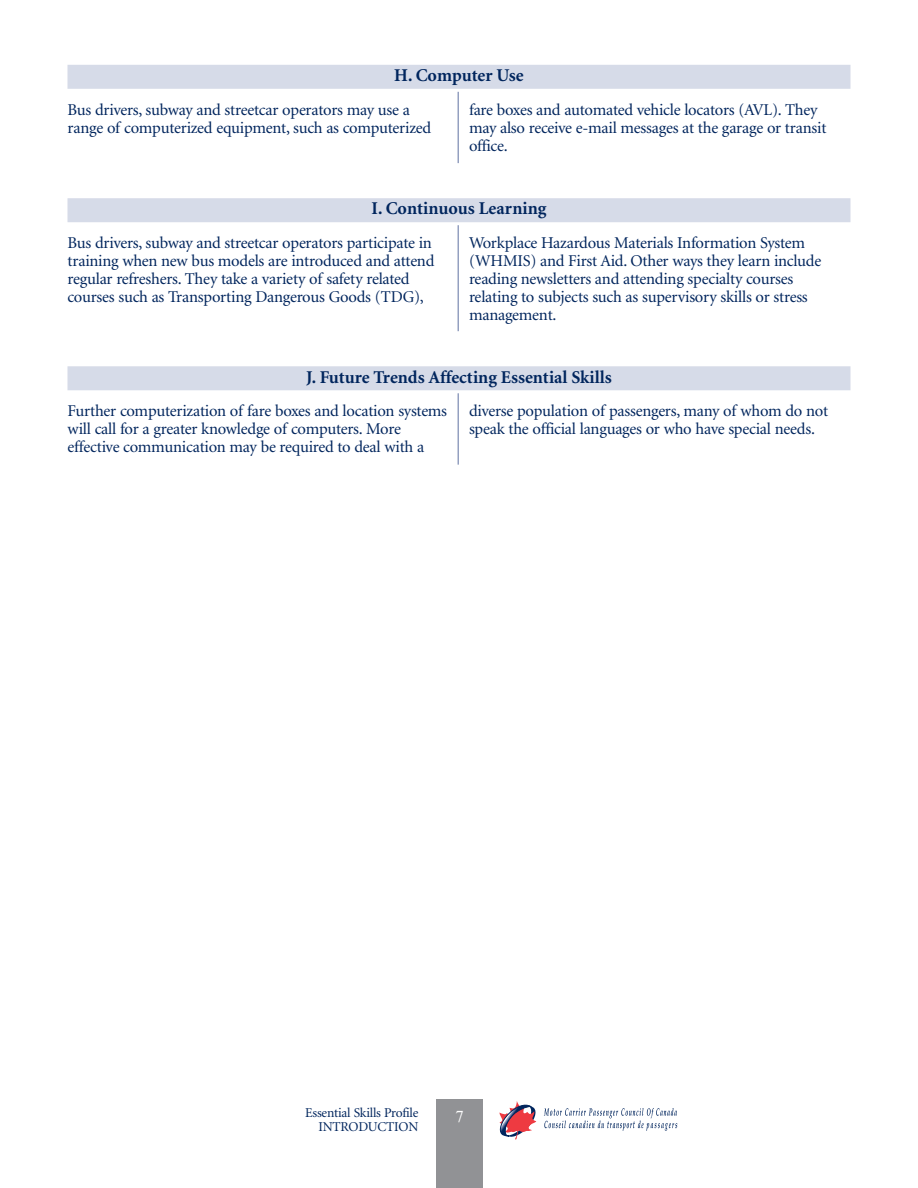
<style>
.page{position:relative;width:918px;height:1188px;background:#fff}
.page>*{position:absolute;margin:0;border:0;box-sizing:border-box;transform-origin:0 0}
.TABLE_SUB_HEAD{font:700 18px "Minion";color:#00255d}
.COPY{font:16.5px/18px "Minion";letter-spacing:-.015em;color:#00255d}
.t1{font:16.5px "Times New Roman";color:#fff}
.t2{font:13.5px/13.5px "Minion";letter-spacing:-.015em;color:#00255d;text-align:right}
</style>
<div class="page">
<div style="left:436px;top:1099px;width:47px;height:89px;background:#919295"></div>
<svg style="left:544px;top:1108px;width:133px;height:23px"></svg>
<svg style="left:499px;top:1101px;width:38px;height:39px"></svg>
<div style="left:68px;top:65px;width:782px;height:24px;background:#d6dbe8"></div>
<div style="left:68px;top:198px;width:782px;height:24px;background:#d6dbe8"></div>
<div style="left:68px;top:366px;width:782px;height:24px;background:#d6dbe8"></div>
<hr style="left:458px;top:92px;width:1px;height:71px;background:#94a0c0">
<hr style="left:458px;top:225px;width:1px;height:106px;background:#94a0c0">
<hr style="left:458px;top:393px;width:1px;height:72px;background:#94a0c0">
<p class="TABLE_SUB_HEAD" style="left:394px;top:66px;width:131px">H. Computer Use</p>
<p class="COPY" style="left:68px;top:101px;width:365px">Bus drivers, subway and streetcar operators may use a range of computerized equipment, such as computerized</p>
<p class="COPY" style="left:469px;top:101px;width:359px">fare boxes and automated vehicle locators (AVL). They may also receive e-mail messages at the garage or transit office.</p>
<p class="TABLE_SUB_HEAD" style="left:372px;top:199px;width:176px">I. Continuous Learning</p>
<p class="COPY" style="left:68px;top:235px;width:368px">Bus drivers, subway and streetcar operators participate in training when new bus models are introduced and attend regular refreshers. They take a variety of safety related courses such as Transporting Dangerous Goods (TDG),</p>
<p class="COPY" style="left:469px;top:235px;width:354px">Workplace Hazardous Materials Information System (WHMIS) and First Aid. Other ways they learn include reading newsletters and attending specialty courses relating to subjects such as supervisory skills or stress management.</p>
<p class="TABLE_SUB_HEAD" style="left:306px;top:368px;width:307px">J. Future Trends Affecting Essential Skills</p>
<p class="COPY" style="left:68px;top:403px;width:381px">Further computerization of fare boxes and location systems will call for a greater knowledge of computers. More effective communication may be required to deal with a</p>
<p class="COPY" style="left:469px;top:403px;width:361px">diverse population of passengers, many of whom do not speak the official languages or who have special needs.</p>
<p class="t2" style="left:305px;top:1107px;width:115px">Essential Skills Profile<br>INTRODUCTION</p>
<p class="t1" style="left:455px;top:1105px;width:10px">7</p>
</div>
